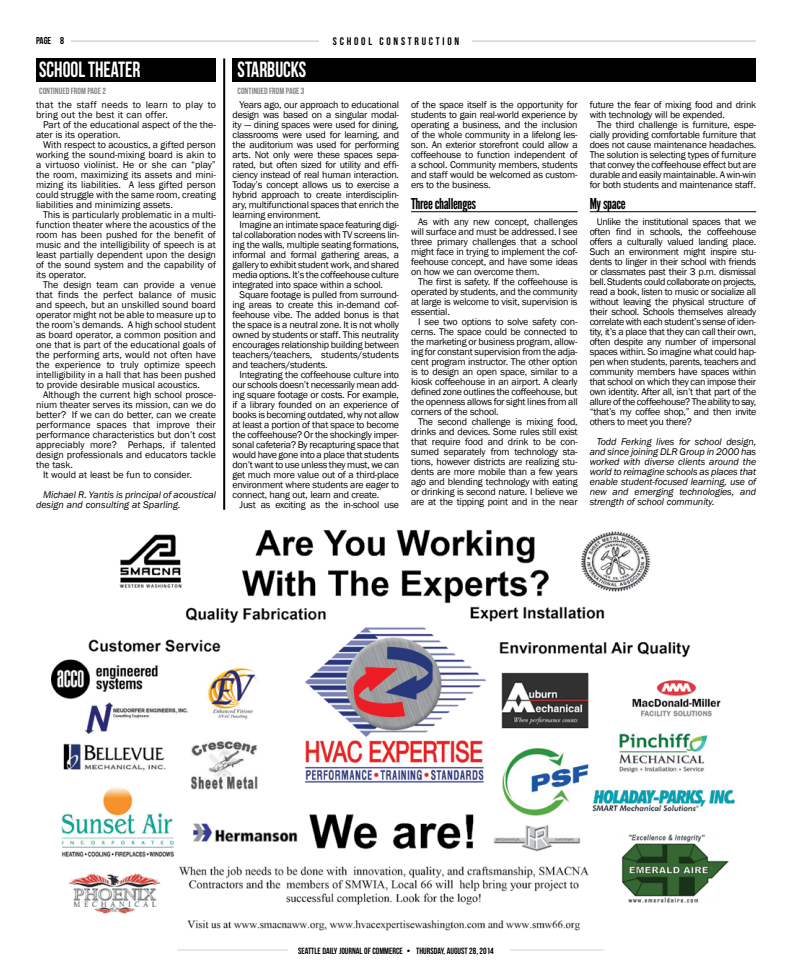
<style>
.page{position:relative;width:792px;height:972px;background:#fff}
.page>*{position:absolute;margin:0;border:0;box-sizing:border-box;transform-origin:0 0}
.t1{font:22px "Bebas Neue";color:#fff;scale:.9 1}
.t2{font:15px "League Gothic";letter-spacing:-.02em;color:#000}
.t3{font:11px "Bebas Neue";letter-spacing:.25em;color:#000}
.t4{font:10px/10px "Franklin Gothic";letter-spacing:-.02em;color:#000;text-align:justify}
.t5{font:10px/10px "Franklin Gothic";color:#000}
.t6{font:italic 10px/10px "Franklin Gothic";letter-spacing:-.005em;color:#000}
.t7{font:10px/10px "Franklin Gothic";letter-spacing:.02em;color:#000}
.t8{font:10px "Franklin Gothic";letter-spacing:.005em;color:#000}
.t9{font:10px "Bebas Neue";color:#000}
.t10{font:9px "Bebas Neue";color:#000}
.t11{font:9px "Bebas Neue";color:#808285}
</style>
<div class="page">
<hr style="left:36px;top:41px;width:720px;height:1px;background:#d1d3d4">
<div style="left:319px;top:36px;width:153px;height:12px;background:#fff"></div>
<div style="left:35px;top:36px;width:36px;height:13px;background:#fff"></div>
<hr style="left:177px;top:950px;width:427px;height:1px;background:#d1d3d4">
<div style="left:288px;top:942px;width:222px;height:18px;background:#fff"></div>
<img style="left:51px;top:529px;width:684px;height:402px">
<div style="left:36px;top:58px;width:180px;height:24px;background:#000"></div>
<hr style="left:411px;top:211px;width:167px;height:1px;background:#000">
<hr style="left:590px;top:211px;width:166px;height:1px;background:#000">
<div style="left:233px;top:58px;width:523px;height:24px;background:#000"></div>
<hr style="left:223px;top:58px;width:2px;height:452px;background:#000">
<p class="t9" style="left:36px;top:35px;width:29px">PAGE 8</p>
<p class="t3" style="left:333px;top:35px;width:128px">SCHOOL CONSTRUCTION</p>
<h1 class="t1" style="left:39px;top:58px;width:114px">SCHOOL THEATER</h1>
<p class="t11" style="left:39px;top:86px;width:68px">CONTINUED FROM PAGE 2</p>
<p class="t7" style="left:36px;top:100px;width:182px">that the staff needs to learn to play to bring out the best it can offer.</p>
<p class="t5" style="left:36px;top:120px;width:181px;text-indent:7px">Part of the educational aspect of the the&shy;ater is its operation.</p>
<p class="t4" style="left:36px;top:140px;width:182px;text-indent:7px">With respect to acoustics, a gifted person working the sound-mixing board is akin to a virtuoso violinist. He or she can “play” the room, maximizing its assets and mini&shy;mizing its liabilities. A less gifted person could struggle with the same room, creating liabilities and minimizing assets.</p>
<p class="t4" style="left:36px;top:210px;width:182px;text-indent:7px">This is particularly problematic in a multi&shy;function theater where the acoustics of the room has been pushed for the benefit of music and the intelligibility of speech is at least partially dependent upon the design of the sound system and the capability of its operator.</p>
<p class="t4" style="left:36px;top:280px;width:182px;text-indent:7px">The design team can provide a venue that finds the perfect balance of music and speech, but an unskilled sound board operator might not be able to measure up to the room’s demands. A high school student as board operator, a common position and one that is part of the educational goals of the performing arts, would not often have the experience to truly optimize speech intelligibility in a hall that has been pushed to provide desirable musical acoustics.</p>
<p class="t5" style="left:43px;top:390px;width:174px">Although the current high school prosce-</p>
<p class="t5" style="left:36px;top:400px;width:182px">nium theater serves its mission, can we do</p>
<p class="t5" style="left:36px;top:410px;width:182px">better? If we can do better, can we create</p>
<p class="t8" style="left:36px;top:419px;width:181px">performance spaces that improve their</p>
<p class="t5" style="left:36px;top:430px;width:182px">performance characteristics but don’t cost</p>
<p class="t5" style="left:36px;top:440px;width:182px">appreciably more? Perhaps, if talented</p>
<p class="t5" style="left:36px;top:450px;width:182px">design professionals and educators tackle</p>
<p class="t4" style="left:36px;top:460px;width:39px">the task.</p>
<p class="t5" style="left:43px;top:470px;width:151px">It would at least be fun to consider.</p>
<p class="t6" style="left:36px;top:490px;width:181px;text-indent:7px">Michael R. Yantis is principal of acoustical design and consulting at Sparling.</p>
<h1 class="t1" style="left:238px;top:58px;width:78px">STARBUCKS</h1>
<p class="t11" style="left:238px;top:86px;width:68px">CONTINUED FROM PAGE 3</p>
<p class="t4" style="left:233px;top:100px;width:168px;text-indent:7px">Years ago, our approach to educational design was based on a singular modal&shy;ity — dining spaces were used for dining, classrooms were used for learning, and the auditorium was used for performing arts. Not only were these spaces sepa&shy;rated, but often sized for utility and effi&shy;ciency instead of real human interaction.<br>Today’s concept allows us to exercise a hybrid approach to create interdisciplin&shy;ary, multifunctional spaces that enrich the learning environment.</p>
<p class="t4" style="left:233px;top:220px;width:168px;text-indent:7px">Imagine an intimate space featuring digi&shy;tal collaboration nodes with TV screens lin&shy;ing the walls, multiple seating formations, informal and formal gathering areas, a gallery to exhibit student work, and shared media options. It’s the coffeehouse culture integrated into space within a school.</p>
<p class="t4" style="left:233px;top:290px;width:168px;text-indent:7px">Square footage is pulled from surround&shy;ing areas to create this in-demand cof&shy;feehouse vibe. The added bonus is that the space is a neutral zone. It is not wholly owned by students or staff. This neutrality encourages relationship building between teachers/teachers, students/students and teachers/students.</p>
<p class="t4" style="left:233px;top:370px;width:168px;text-indent:7px">Integrating the coffeehouse culture into our schools doesn’t necessarily mean add&shy;ing square footage or costs. For example, if a library founded on an experience of books is becoming outdated, why not allow at least a portion of that space to become the coffeehouse? Or the shockingly imper&shy;sonal cafeteria? By recapturing space that would have gone into a place that students don’t want to use unless they must, we can get much more value out of a third-place environment where students are eager to connect, hang out, learn and create.</p>
<p class="t4" style="left:240px;top:500px;width:161px">Just as exciting as the in-school use</p>
<p class="t4" style="left:411px;top:100px;width:168px">of the space itself is the opportunity for students to gain real-world experience by operating a business, and the inclusion of the whole community in a lifelong les&shy;son. An exterior storefront could allow a coffeehouse to function independent of a school. Community members, students and staff would be welcomed as custom&shy;ers to the business.</p>
<h2 class="t2" style="left:411px;top:195px;width:67px">Three challenges</h2>
<p class="t4" style="left:411px;top:217px;width:168px;text-indent:7px">As with any new concept, challenges will surface and must be addressed. I see three primary challenges that a school might face in trying to implement the cof&shy;feehouse concept, and have some ideas on how we can overcome them.</p>
<p class="t4" style="left:411px;top:277px;width:168px;text-indent:7px">The first is safety. If the coffeehouse is operated by students, and the community at large is welcome to visit, supervision is essential.</p>
<p class="t4" style="left:411px;top:317px;width:168px;text-indent:7px">I see two options to solve safety con&shy;cerns. The space could be connected to the marketing or business program, allow&shy;ing for constant supervision from the adja&shy;cent program instructor. The other option is to design an open space, similar to a kiosk coffeehouse in an airport. A clearly defined zone outlines the coffeehouse, but the openness allows for sight lines from all corners of the school.</p>
<p class="t4" style="left:411px;top:417px;width:168px;text-indent:7px">The second challenge is mixing food, drinks and devices. Some rules still exist that require food and drink to be con&shy;sumed separately from technology sta&shy;tions, however districts are realizing stu&shy;dents are more mobile than a few years ago and blending technology with eating or drinking is second nature. I believe we are at the tipping point and in the near</p>
<p class="t4" style="left:590px;top:100px;width:168px">future the fear of mixing food and drink with technology will be expended.</p>
<p class="t4" style="left:590px;top:120px;width:168px;text-indent:7px">The third challenge is furniture, espe&shy;cially providing comfortable furniture that does not cause maintenance headaches.<br>The solution is selecting types of furniture that convey the coffeehouse effect but are durable and easily maintainable. A win-win for both students and maintenance staff.</p>
<h2 class="t2" style="left:590px;top:195px;width:38px">My space</h2>
<p class="t4" style="left:590px;top:217px;width:168px;text-indent:7px">Unlike the institutional spaces that we often find in schools, the coffeehouse offers a culturally valued landing place.<br>Such an environment might inspire stu&shy;dents to linger in their school with friends or classmates past their 3 p.m. dismissal bell. Students could collaborate on projects, read a book, listen to music or socialize all without leaving the physical structure of their school. Schools themselves already correlate with each student’s sense of iden&shy;tity, it’s a place that they can call their own, often despite any number of impersonal spaces within. So imagine what could hap&shy;pen when students, parents, teachers and community members have spaces within that school on which they can impose their own identity. After all, isn’t that part of the allure of the coffeehouse? The ability to say, “that’s my coffee shop,” and then invite others to meet you there?</p>
<p class="t6" style="left:590px;top:437px;width:168px;text-align:justify;text-indent:7px">Todd Ferking lives for school design, and since joining DLR Group in 2000 has worked with diverse clients around the world to reimagine schools as places that enable student-focused learning, use of new and emerging technologies, and strength of school community.</p>
<p class="t10" style="left:298px;top:946px;width:126px">SEATTLE DAILY JOURNAL OF COMMERCE • THURSD</p>
<p class="t10" style="left:438px;top:946px;width:58px">AY, AUGUST 28, 2014</p>
</div>
